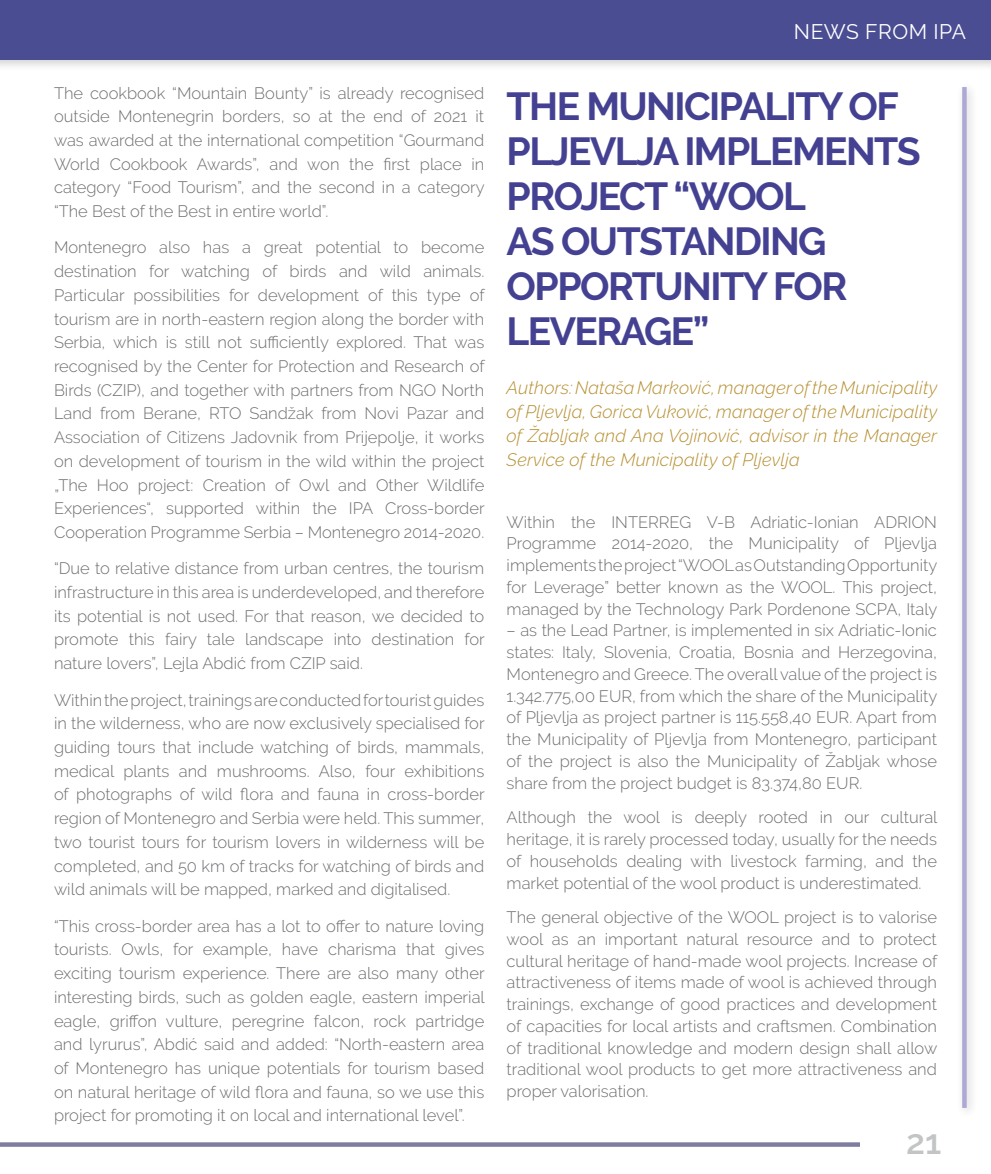
<style>
.page{position:relative;width:991px;height:1174px;background:#fff}
.page>*{position:absolute;margin:0;border:0;box-sizing:border-box;transform-origin:0 0}
.t1{font:700 39px/45px "Raleway";letter-spacing:-.04em;color:#444192}
.t2{font:600 34.5px "Raleway";color:#c2c4c6}
.t3{font:21px "Raleway";letter-spacing:.025em;color:#fff}
.t4{font:italic 300 18px/24px "Raleway";letter-spacing:.01em;color:#b68e2f;text-align:justify}
.t5{font:300 16.5px/23.7px "Raleway";color:#6d6e71;text-align:justify}
</style>
<div class="page">
<svg style="left:0;top:1142px;width:860px;height:4px;background:#8886a7"></svg>
<div style="left:956px;top:81px;width:23px;height:1038px;background:#000;opacity:.2"></div>
<svg style="left:962px;top:87px;width:4px;height:1021px;background:#afacd5"></svg>
<div style="left:0;top:0;width:991px;height:72px;background:#000;opacity:.2"></div>
<div style="left:0;top:0;width:991px;height:60px;background:#4a4d92"></div>
<p class="t5" style="left:54px;top:81px;width:432px">The cookbook “Mountain Bounty” is already recognised outside Montenegrin borders, so at the end of 2021 it was awarded at the international competition “Gourmand World Cookbook Awards”, and won the first place in category “Food Tourism”, and the second in a category “The Best of the Best in entire world”.</p>
<p class="t5" style="left:54px;top:236px;width:432px">Montenegro also has a great potential to become destination for watching of birds and wild animals.<br>Particular possibilities for development of this type of tourism are in north-eastern region along the border with Serbia, which is still not sufficiently explored. That was recognised by the Center for Protection and Research of Birds (CZIP), and together with partners from NGO North Land from Berane, RTO Sandžak from Novi Pazar and Association of Citizens Jadovnik from Prijepolje, it works on development of tourism in the wild within the project „The Hoo project: Creation of Owl and Other Wildlife Experiences“, supported within the IPA Cross-border Cooperation Programme Serbia – Montenegro 2014-2020.</p>
<p class="t5" style="left:54px;top:556px;width:432px">“Due to relative distance from urban centres, the tourism infrastructure in this area is underdeveloped, and therefore its potential is not used. For that reason, we decided to promote this fairy tale landscape into destination for nature lovers”, Lejla Abdić from CZIP said.</p>
<p class="t5" style="left:54px;top:688px;width:432px">Within the project, trainings are conducted for tourist guides in the wilderness, who are now exclusively specialised for guiding tours that include watching of birds, mammals, medical plants and mushrooms. Also, four exhibitions of photographs of wild flora and fauna in cross-border region of Montenegro and Serbia were held. This summer, two tourist tours for tourism lovers in wilderness will be completed, and 50 km of tracks for watching of birds and wild animals will be mapped, marked and digitalised.</p>
<p class="t5" style="left:54px;top:914px;width:432px">“This cross-border area has a lot to offer to nature loving tourists. Owls, for example, have charisma that gives exciting tourism experience. There are also many other interesting birds, such as golden eagle, eastern imperial eagle, griffon vulture, peregrine falcon, rock partridge and lyrurus”, Abdić said and added: “North-eastern area of Montenegro has unique potentials for tourism based on natural heritage of wild flora and fauna, so we use this project for promoting it on local and international level”.</p>
<p class="t3" style="left:794px;top:20px;width:174px">NEWS FROM IPA</p>
<h1 class="t1" style="left:507px;top:84px;width:416px">THE MUNICIPALITY OF<br>PLJEVLJA IMPLEMENTS<br>PROJECT “WOOL<br>AS OUTSTANDING<br>OPPORTUNITY FOR<br>LEVERAGE”</h1>
<p class="t4" style="left:507px;top:376px;width:432px">Authors: Nataša Marković, manager of the Municipality of Pljevlja, Gorica Vuković, manager of the Municipality of Žabljak and Ana Vojinović, advisor in the Manager Service of the Municipality of Pljevlja</p>
<p class="t5" style="left:507px;top:511px;width:432px;line-height:21.8px">Within the INTERREG V-B Adriatic-Ionian ADRION Programme 2014-2020, the Municipality of Pljevlja implements the project “WOOL as Outstanding Opportunity for Leverage” better known as the WOOL. This project, managed by the Technology Park Pordenone SCPA, Italy</p>
<p class="t5" style="left:507px;top:619px;width:432px;line-height:21.8px">– as the Lead Partner, is implemented in six Adriatic-Ionic states: Italy, Slovenia, Croatia, Bosnia and Herzegovina, Montenegro and Greece. The overall value of the project is 1.342.775,00 EUR, from which the share of the Municipality of Pljevlja as project partner is 115.558,40 EUR. Apart from the Municipality of Pljevlja from Montenegro, participant of the project is also the Municipality of Žabljak whose share from the project budget is 83.374,80 EUR.</p>
<p class="t5" style="left:507px;top:806px;width:432px;line-height:21.8px">Although the wool is deeply rooted in our cultural heritage, it is rarely processed today, usually for the needs of households dealing with livestock farming, and the market potential of the wool product is underestimated.</p>
<p class="t5" style="left:507px;top:906px;width:432px;line-height:21.8px">The general objective of the WOOL project is to valorise wool as an important natural resource and to protect cultural heritage of hand-made wool projects. Increase of attractiveness of items made of wool is achieved through trainings, exchange of good practices and development of capacities for local artists and craftsmen. Combination of traditional knowledge and modern design shall allow traditional wool products to get more attractiveness and proper valorisation.</p>
<h2 class="t2" style="left:906px;top:1121px;width:37px">21</h2>
</div>
